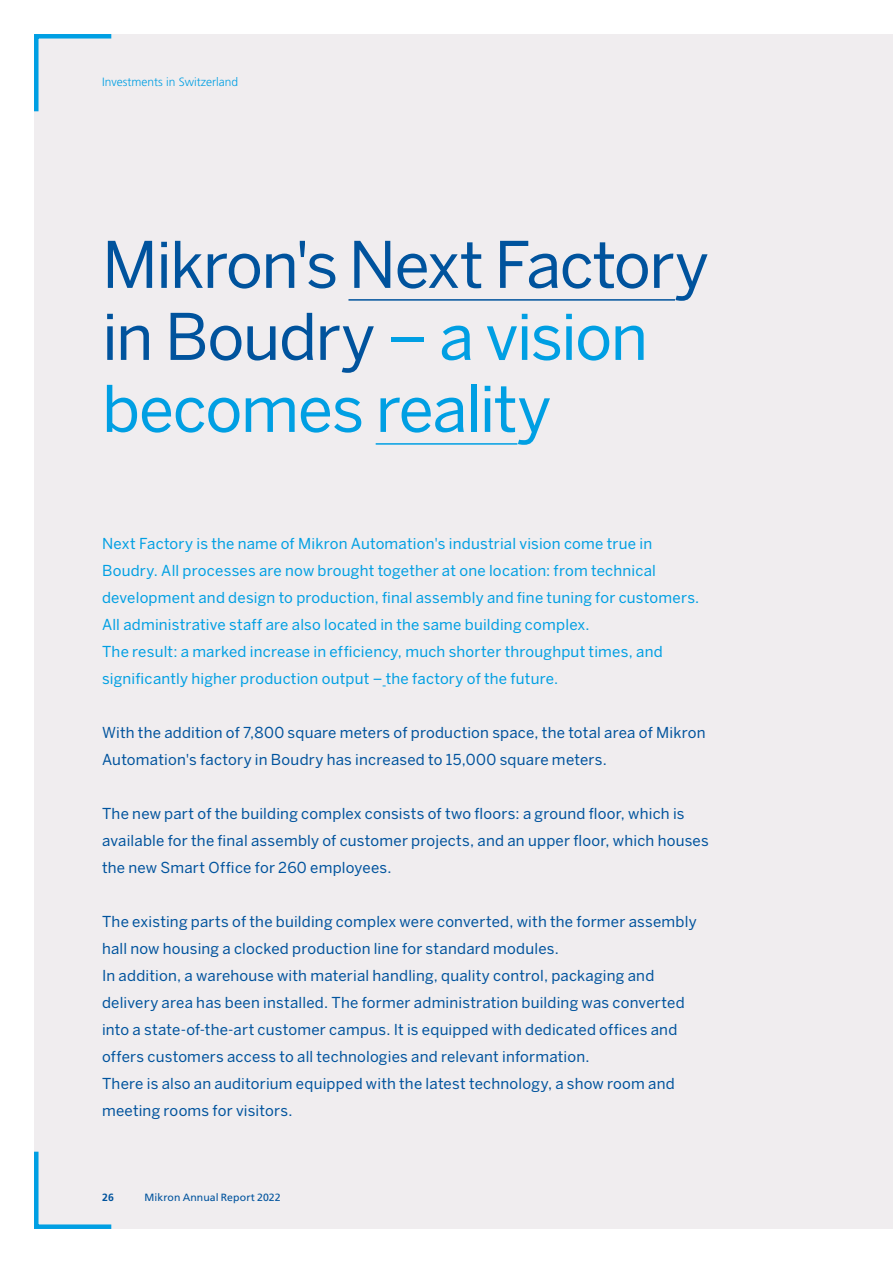
<style>
.page{position:relative;width:893px;height:1263px;background:#fff}
.page>*{position:absolute;margin:0;border:0;box-sizing:border-box;transform-origin:0 0}
.t1{font:63.6px/72px "Benton Sans";letter-spacing:-.025em;color:#00539d}
.t2{font:15px/27px "Benton Sans";letter-spacing:.015em;color:#00539d}
.t3{font:15px/27px "Benton Sans";letter-spacing:.015em;color:#009fe3}
.t4{font:300 12px "Frutiger LT Std";color:#009fe3}
.t5{font:10.5px "Frutiger LT Std";letter-spacing:.005em;color:#00539d}
.t6{font:700 10.5px "Frutiger LT Std";color:#00539d}
.s1{color:#009fe3}
</style>
<div class="page">
<div style="left:34px;top:34px;width:859px;height:1195px;background:#f0edef"></div>
<hr style="left:348px;top:299px;width:327px;height:2px;background:#00539d">
<hr style="left:376px;top:443px;width:141px;height:2px;background:#009fe3">
<svg style="left:34px;top:1151px;width:78px;height:78px"></svg>
<svg style="left:34px;top:34px;width:78px;height:78px"></svg>
<p class="t4" style="left:102px;top:75px;width:137px">Investments in Switzerland</p>
<h1 class="t1" style="left:102px;top:228px;width:608px">Mikron's Next Factory in Boudry <span class="s1">– a vision becomes reality</span></h1>
<p class="t3" style="left:102px;top:530px;width:599px">Next Factory is the name of Mikron Automation's industrial vision come true in Boudry. All processes are now brought together at one location: from technical development and design to production, final assembly and fine tuning for customers.<br>All administrative staff are also located in the same building complex.<br>The result: a marked increase in efficiency, much shorter throughput times, and significantly higher production output – the factory of the future.</p>
<p class="t2" style="left:102px;top:719px;width:605px">With the addition of 7,800 square meters of production space, the total area of Mikron<br>Automation's factory in Boudry has increased to 15,000 square meters.</p>
<p class="t2" style="left:102px;top:800px;width:608px">The new part of the building complex consists of two floors: a ground floor, which is available for the final assembly of customer projects, and an upper floor, which houses the new Smart Office for 260 employees.</p>
<p class="t2" style="left:102px;top:908px;width:596px">The existing parts of the building complex were converted, with the former assembly hall now housing a clocked production line for standard modules.<br>In addition, a warehouse with material handling, quality control, packaging and delivery area has been installed. The former administration building was converted into a state-of-the-art customer campus. It is equipped with dedicated offices and offers customers access to all technologies and relevant information.<br>There is also an auditorium equipped with the latest technology, a show room and meeting rooms for visitors.</p>
<p class="t6" style="left:102px;top:1191px;width:13px">26</p>
<p class="t5" style="left:145px;top:1191px;width:138px">Mikron Annual Report 2022</p>
</div>
